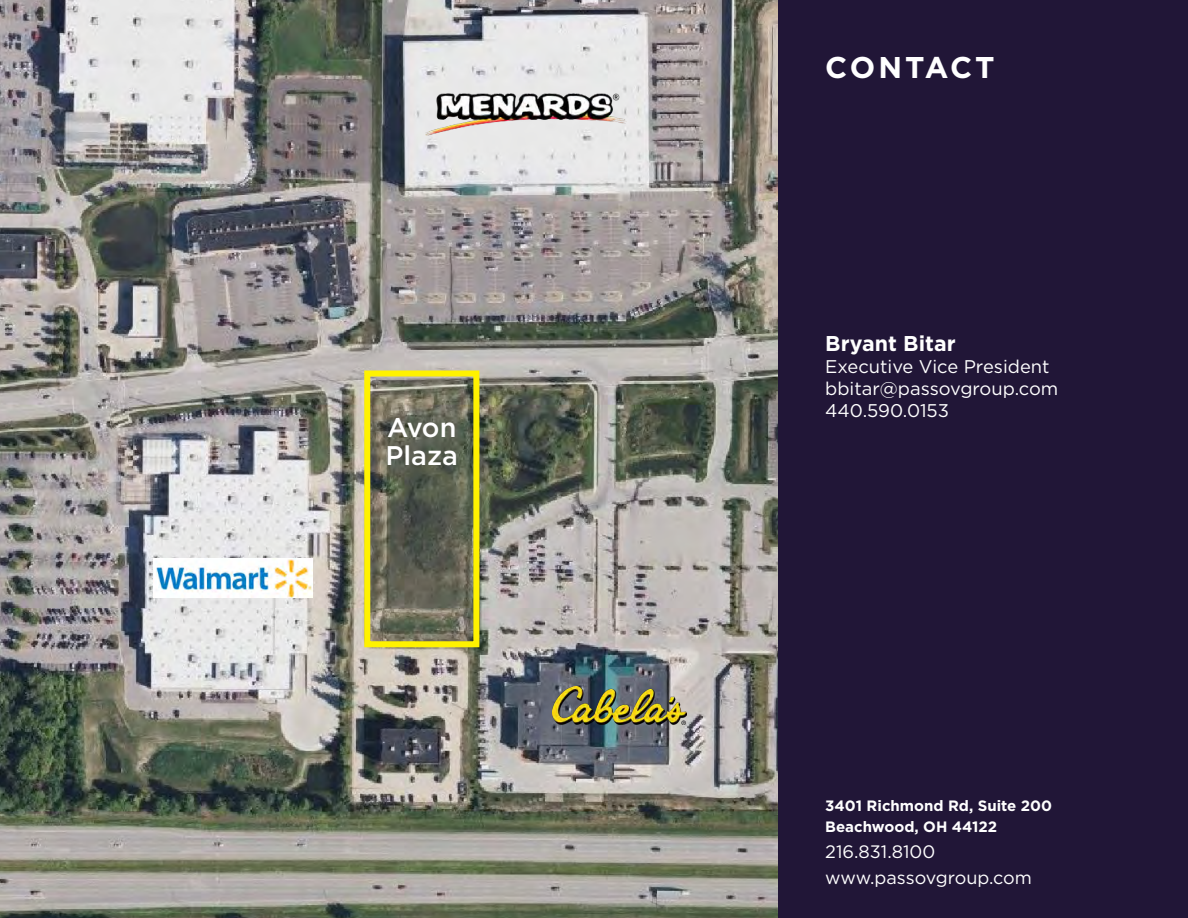
<style>
.page{position:relative;width:1188px;height:918px;background:#fff}
.page>*{position:absolute;margin:0;border:0;box-sizing:border-box;transform-origin:0 0}
.t1{font:700 30px "Gotham";letter-spacing:.09em;color:#fff}
.t2{font:500 27px/28.5px "Gotham";color:#fff}
.t3{font:700 21.45px "Gotham";color:#fff}
.t4{font:18.3px/22px "Gotham";color:#fff}
.t5{font:18px/26.1px "Gotham";color:#fff}
.t6{font:700 15px/21.6px "Gotham";color:#fff}
</style>
<div class="page">
<div style="left:772px;top:0;width:416px;height:918px;background:#211637"></div>
<img style="left:0;top:0;width:778px;height:918px">
<img style="left:153px;top:558px;width:160px;height:40px">
<img style="left:426px;top:94px;width:200px;height:42px">
<div style="left:364px;top:370px;width:115px;height:277px;border:6px solid #fff200"></div>
<img style="left:553px;top:686px;width:134px;height:38px">
<h2 class="t2" style="left:386px;top:413px;width:74px">Avon<br>Plaza</h2>
<h1 class="t1" style="left:825px;top:47px;width:171px">CONTACT</h1>
<p class="t3" style="left:825px;top:329px;width:132px">Bryant Bitar</p>
<p class="t4" style="left:825px;top:355px;width:235px">Executive Vice President bbitar@passovgroup.com<br>440.590.0153</p>
<p class="t6" style="left:825px;top:794px;width:228px">3401 Richmond Rd, Suite 200<br>Beachwood, OH 44122</p>
<p class="t5" style="left:825px;top:838px;width:208px">216.831.8100 www.passovgroup.com</p>
</div>
